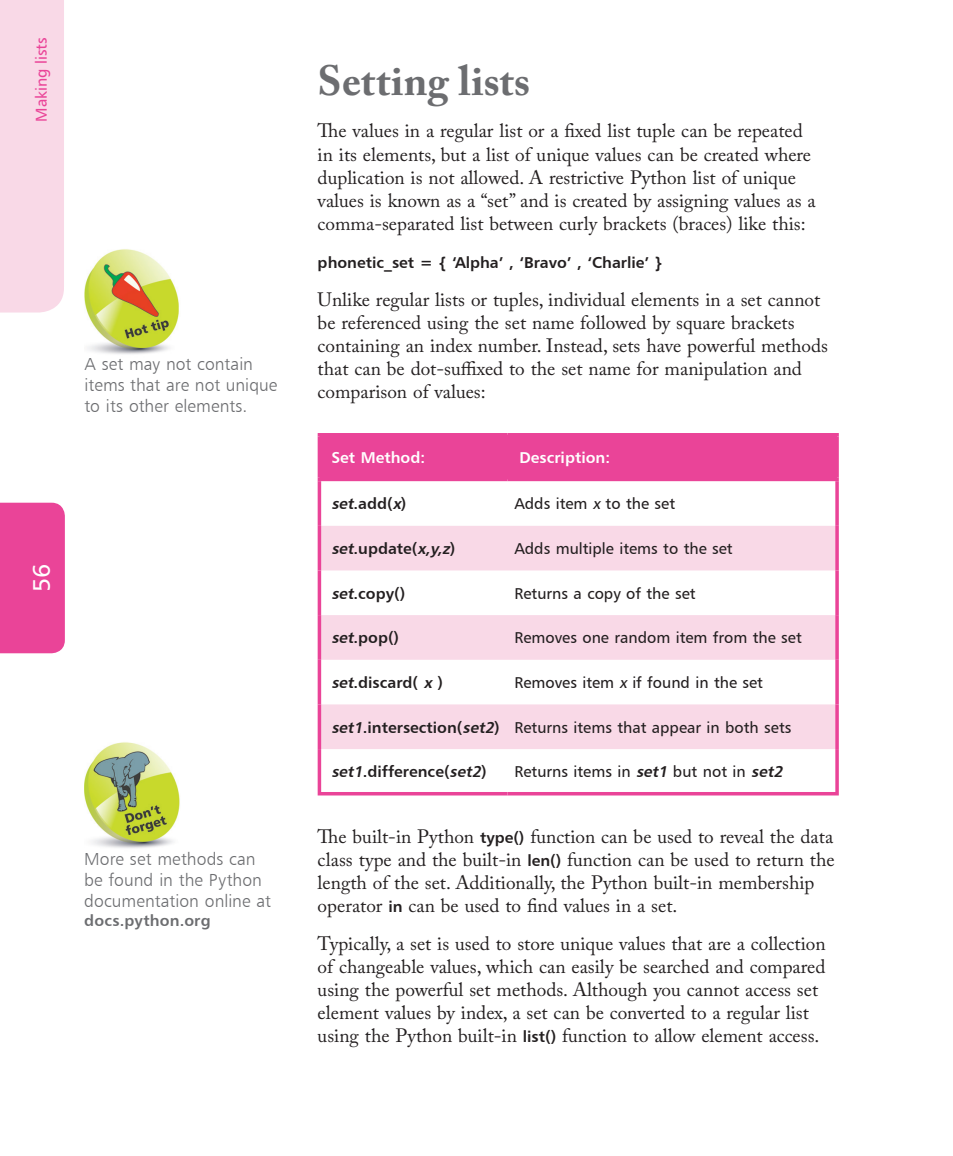
<style>
.page{position:relative;width:953px;height:1156px;background:#fff}
.page>*{position:absolute;margin:0;border:0;box-sizing:border-box;transform-origin:0 0}
.Heading{font:700 42px "Adobe Caslon Pro";color:#6c6d70}
.t1{font:24.5px "Humanist 777 BT Roman B";color:#fff}
.Body_text{font:19.25px/23.1px "Adobe Caslon Pro";color:#231f20}
.Icontext{font:17.5px/21px "Humanist 777 BT Light B";color:#6c6d70}
.Body_text-2{font:15.75px "Humanist 777 BT Roman B";color:#231f20}
.Table_text{font:15.75px "Humanist 777 BT Bold B";color:#231f20}
.Body_text-3{font:15.75px "Humanist 777 BT Bold B";color:#231f20}
.Table_text-2{font:15.75px "Humanist 777 BT Bold B";color:#fff}
.Icontext-2{font:15.75px "Humanist 777 BT Bold B";letter-spacing:.01em;color:#6c6d70}
.t2{font:15.75px "Humanist 777 BT Roman B";color:#ea4498}
.s1{font-style:italic}
.s2{font-family:"Humanist 777 BT Bold B";font-style:italic}
.s3{font-family:"Humanist 777 BT Bold B";font-size:15.75px}
</style>
<div class="page">
<div style="left:1px;top:503px;width:64px;height:150px;background:#ea4498"></div>
<div style="left:0;top:0;width:64px;height:313px;background:#f9d9e7"></div>
<div style="left:321px;top:436px;width:514px;height:42px;background:#ea4498"></div>
<svg style="left:321px;top:526px;width:514px;height:223px;fill:#f9d9e7"></svg>
<hr style="left:317px;top:433px;width:190px;height:3px;background:#ea4498">
<svg style="left:317px;top:436px;width:4px;height:42px"></svg>
<hr style="left:507px;top:433px;width:331px;height:3px;background:#ea4498">
<hr style="left:505px;top:436px;width:4px;height:42px;background:#ea4498">
<hr style="left:835px;top:436px;width:3px;height:42px;background:#ea4498">
<hr style="left:317px;top:478px;width:190px;height:3px;background:#ea4498">
<hr style="left:507px;top:478px;width:331px;height:3px;background:#ea4498">
<svg style="left:317px;top:481px;width:4px;height:45px"></svg>
<svg style="left:317px;top:526px;width:4px;height:44px"></svg>
<svg style="left:317px;top:570px;width:4px;height:45px"></svg>
<svg style="left:317px;top:615px;width:4px;height:45px"></svg>
<svg style="left:317px;top:660px;width:4px;height:44px"></svg>
<svg style="left:317px;top:704px;width:4px;height:45px"></svg>
<hr style="left:835px;top:481px;width:3px;height:45px;background:#ea4498">
<hr style="left:835px;top:526px;width:3px;height:44px;background:#ea4498">
<hr style="left:835px;top:570px;width:3px;height:45px;background:#ea4498">
<hr style="left:835px;top:615px;width:3px;height:45px;background:#ea4498">
<hr style="left:835px;top:660px;width:3px;height:44px;background:#ea4498">
<hr style="left:835px;top:704px;width:3px;height:45px;background:#ea4498">
<svg style="left:317px;top:749px;width:4px;height:43px"></svg>
<hr style="left:835px;top:749px;width:3px;height:43px;background:#ea4498">
<hr style="left:317px;top:792px;width:190px;height:3px;background:#ea4498">
<hr style="left:507px;top:792px;width:331px;height:3px;background:#ea4498">
<img style="left:84px;top:249px;width:95px;height:105px">
<img style="left:84px;top:742px;width:96px;height:106px">
<p class="t2" style="left:31px;top:122px;width:86px;rotate:-90deg">Making lists</p>
<p class="Icontext" style="left:84px;top:353px;width:194px">A set may not contain items that are not unique to its other elements.</p>
<p class="t1" style="left:26px;top:592px;width:30px;rotate:-90deg">56</p>
<p class="Icontext" style="left:84px;top:848px;width:188px">More set methods can be found in the Python documentation online at</p>
<p class="Icontext-2" style="left:84px;top:911px;width:128px">docs.python.org</p>
<p class="Heading" style="left:317px;top:56px;width:214px">Setting lists</p>
<p class="Body_text" style="left:317px;top:119px;width:499px">The values in a regular list or a fixed list tuple can be repeated in its elements, but a list of unique values can be created where duplication is not allowed. A restrictive Python list of unique values is known as a “set” and is created by assigning values as a comma-separated list between curly brackets (braces) like this:</p>
<p class="Body_text-3" style="left:317px;top:252px;width:346px">phonetic_set = { ‘Alpha’ , ‘Bravo’ , ‘Charlie’ }</p>
<p class="Body_text" style="left:317px;top:288px;width:511px">Unlike regular lists or tuples, individual elements in a set cannot be referenced using the set name followed by square brackets containing an index number. Instead, sets have powerful methods that can be dot-suffixed to the set name for manipulation and comparison of values:</p>
<p class="Table_text-2" style="left:331px;top:448px;width:95px">Set Method:</p>
<p class="Table_text-2" style="left:519px;top:448px;width:92px">Description:</p>
<p class="Table_text" style="left:331px;top:494px;width:76px"><span class="s1">set</span>.add(<span class="s1">x</span>)</p>
<p class="Body_text-2" style="left:514px;top:494px;width:162px">Adds item <span class="s1">x</span> to the set</p>
<p class="Table_text" style="left:331px;top:539px;width:125px"><span class="s1">set</span>.update(<span class="s1">x,y,z</span>)</p>
<p class="Body_text-2" style="left:514px;top:539px;width:220px">Adds multiple items to the set</p>
<p class="Table_text" style="left:331px;top:583px;width:75px"><span class="s1">set</span>.copy()</p>
<p class="Body_text-2" style="left:514px;top:583px;width:182px">Returns a copy of the set</p>
<p class="Table_text" style="left:331px;top:628px;width:69px"><span class="s1">set</span>.pop()</p>
<p class="Body_text-2" style="left:514px;top:628px;width:289px">Removes one random item from the set</p>
<p class="Table_text" style="left:331px;top:673px;width:113px"><span class="s1">set</span>.discard( <span class="s1">x</span> )</p>
<p class="Body_text-2" style="left:514px;top:673px;width:250px">Removes item <span class="s1">x</span> if found in the set</p>
<p class="Table_text" style="left:331px;top:717px;width:170px"><span class="s1">set1</span>.intersection(<span class="s1">set2</span>)</p>
<p class="Body_text-2" style="left:514px;top:717px;width:278px">Returns items that appear in both sets</p>
<p class="Table_text" style="left:331px;top:762px;width:157px"><span class="s1">set1</span>.difference(<span class="s1">set2</span>)</p>
<p class="Body_text-2" style="left:514px;top:762px;width:273px">Returns items in <span class="s2">set1</span> but not in <span class="s2">set2</span></p>
<p class="Body_text" style="left:317px;top:824px;width:518px">The built-in Python <span class="s3">type()</span> function can be used to reveal the data class type and the built-in <span class="s3">len()</span> function can be used to return the length of the set. Additionally, the Python built-in membership operator <span class="s3">in</span> can be used to find values in a set.</p>
<p class="Body_text" style="left:317px;top:932px;width:509px">Typically, a set is used to store unique values that are a collection of changeable values, which can easily be searched and compared using the powerful set methods. Although you cannot access set element values by index, a set can be converted to a regular list using the Python built-in <span class="s3">list()</span> function to allow element access.</p>
</div>
